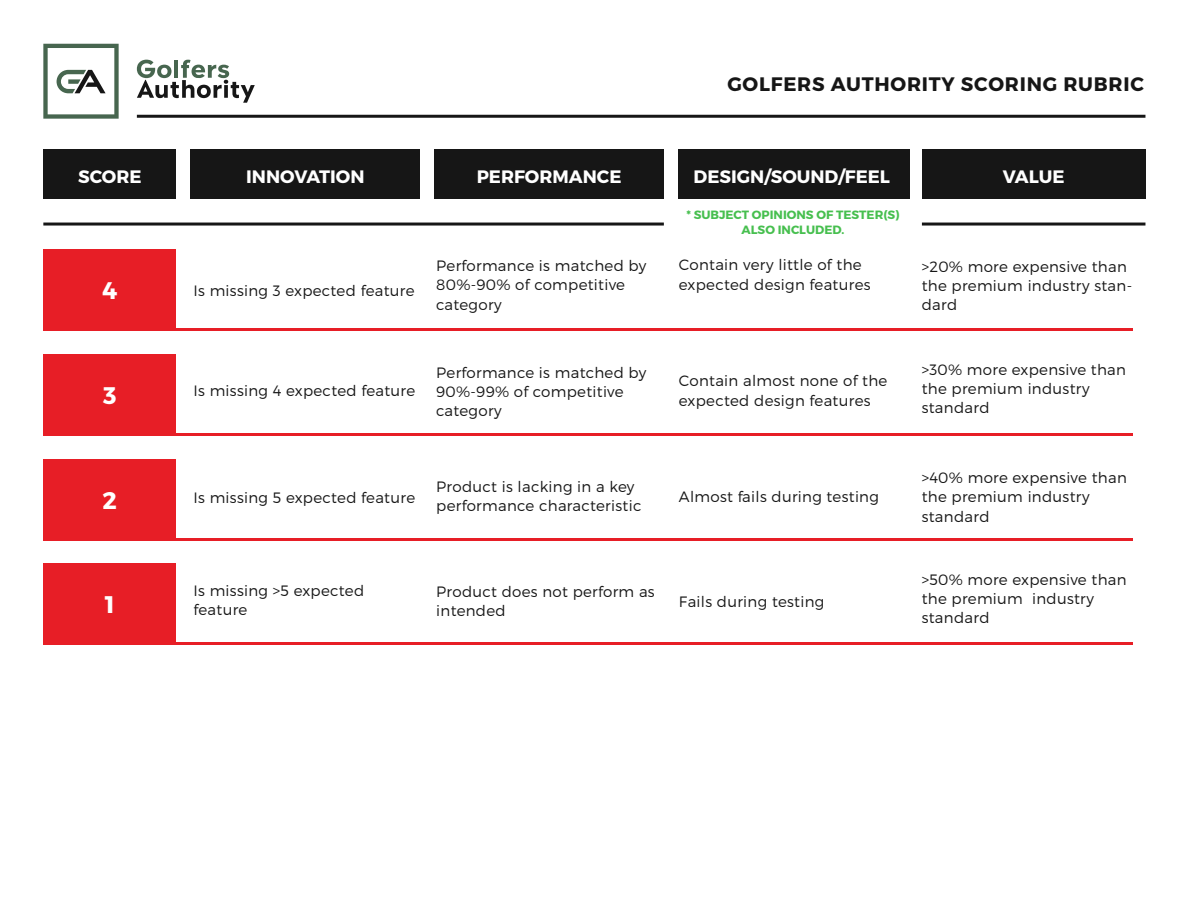
<style>
.page{position:relative;width:1188px;height:918px;background:#fff}
.page>*{position:absolute;margin:0;border:0;box-sizing:border-box;transform-origin:0 0}
.t1{font:700 24px "Montserrat";color:#fff}
.t2{font:700 19.5px "Montserrat";letter-spacing:.04em;color:#161616}
.t3{font:700 18px "Montserrat";color:#fff}
.t4{font:300 15px/19.2px "Montserrat";letter-spacing:.02em;color:#161616}
.t5{font:700 12px/14.4px "Montserrat";color:#47bf4f;text-align:center}
</style>
<div class="page">
<div style="left:43px;top:149px;width:133px;height:50px;background:#161616"></div>
<svg style="left:137px;top:60px;width:118px;height:43px"></svg>
<svg style="left:43px;top:44px;width:76px;height:75px"></svg>
<hr style="left:137px;top:115px;width:1008px;height:3px;background:#161616">
<div style="left:43px;top:249px;width:133px;height:82px;background:#e71e26"></div>
<hr style="left:144px;top:328px;width:989px;height:3px;background:#e71e26">
<div style="left:191px;top:149px;width:229px;height:50px;background:#161616"></div>
<div style="left:434px;top:149px;width:230px;height:50px;background:#161616"></div>
<div style="left:678px;top:149px;width:231px;height:50px;background:#161616"></div>
<div style="left:922px;top:149px;width:223px;height:50px;background:#161616"></div>
<hr style="left:43px;top:223px;width:621px;height:3px;background:#161616">
<hr style="left:922px;top:223px;width:223px;height:3px;background:#161616">
<div style="left:43px;top:354px;width:133px;height:82px;background:#e71e26"></div>
<hr style="left:144px;top:433px;width:989px;height:3px;background:#e71e26">
<div style="left:43px;top:459px;width:133px;height:81px;background:#e71e26"></div>
<hr style="left:144px;top:538px;width:989px;height:2px;background:#e71e26">
<div style="left:43px;top:563px;width:133px;height:82px;background:#e71e26"></div>
<hr style="left:144px;top:643px;width:989px;height:2px;background:#e71e26">
<p class="t3" style="left:78px;top:165px;width:65px">SCORE</p>
<h1 class="t1" style="left:102px;top:276px;width:17px">4</h1>
<h2 class="t2" style="left:727px;top:72px;width:418px">GOLFERS AUTHORITY SCORING RUBRIC</h2>
<p class="t3" style="left:246px;top:165px;width:120px">INNOVATION</p>
<p class="t3" style="left:477px;top:165px;width:146px">PERFORMANCE</p>
<p class="t3" style="left:694px;top:165px;width:198px">DESIGN/SOUND/FEEL</p>
<p class="t5" style="left:686px;top:208px;width:215px">* SUBJECT OPINIONS OF TESTER(S)<br>ALSO INCLUDED.</p>
<p class="t3" style="left:1003px;top:165px;width:63px">VALUE</p>
<p class="t4" style="left:194px;top:281px;width:223px">Is missing 3 expected feature</p>
<p class="t4" style="left:436px;top:256px;width:212px">Performance is matched by<br>80%-90% of competitive category</p>
<p class="t4" style="left:679px;top:255px;width:193px">Contain very little of the expected design features</p>
<p class="t4" style="left:922px;top:257px;width:212px">&gt;20% more expensive than the premium industry stan&shy;dard</p>
<h1 class="t1" style="left:103px;top:381px;width:15px">3</h1>
<p class="t4" style="left:194px;top:381px;width:223px">Is missing 4 expected feature</p>
<p class="t4" style="left:436px;top:363px;width:212px">Performance is matched by<br>90%-99% of competitive category</p>
<p class="t4" style="left:679px;top:371px;width:210px">Contain almost none of the expected design features</p>
<p class="t4" style="left:922px;top:360px;width:206px">&gt;30% more expensive than the premium industry standard</p>
<h1 class="t1" style="left:103px;top:485px;width:16px">2</h1>
<p class="t4" style="left:194px;top:488px;width:223px">Is missing 5 expected feature</p>
<p class="t4" style="left:436px;top:477px;width:207px">Product is lacking in a key performance characteristic</p>
<p class="t4" style="left:679px;top:487px;width:202px">Almost fails during testing</p>
<h1 class="t1" style="left:105px;top:590px;width:11px">1</h1>
<p class="t4" style="left:194px;top:581px;width:172px">Is missing &gt;5 expected feature</p>
<p class="t4" style="left:436px;top:581px;width:220px">Product does not perform as intended</p>
<p class="t4" style="left:679px;top:592px;width:147px">Fails during testing</p>
<p class="t4" style="left:922px;top:468px;width:207px">&gt;40% more expensive than the premium industry standard</p>
<p class="t4" style="left:922px;top:570px;width:207px">&gt;50% more expensive than the premium industry standard</p>
</div>
